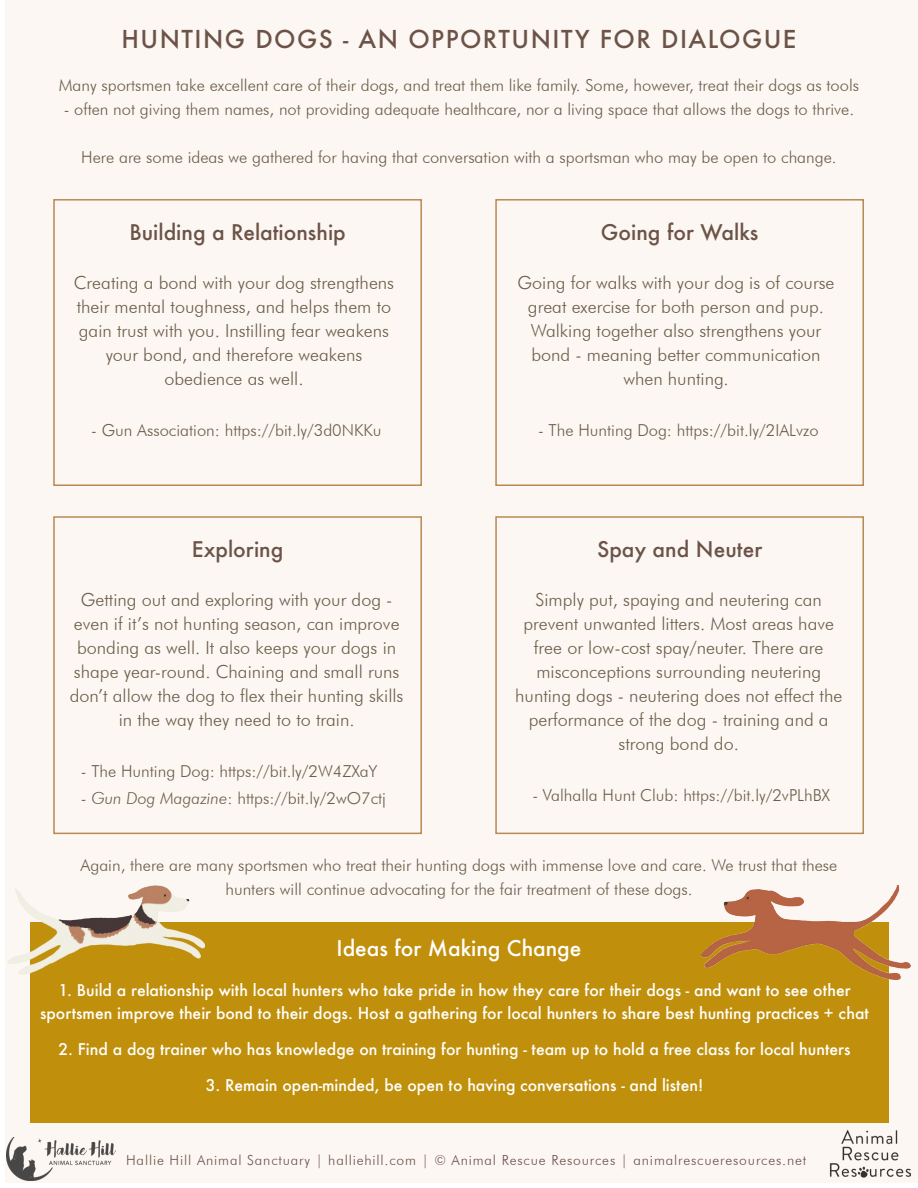
<style>
.page{position:relative;width:918px;height:1188px;background:#fff}
.page>*{position:absolute;margin:0;border:0;box-sizing:border-box;transform-origin:0 0}
.t1{font:500 24px "Futura";letter-spacing:.06em;color:#6c5348}
.t2{font:500 21px "Futura";color:#6c5348}
.t3{font:500 21px "Futura";color:#fff}
.t4{font:300 18px/24px "Futura BT";color:#6b5e4a;text-align:center}
.t5{font:300 16.5px/24px "Futura BT";color:#6b5e4a;text-align:center}
.t6{font:500 15.75px/22.5px "Futura";color:#fff;text-align:center}
.t7{font:300 13.8px "Futura BT";letter-spacing:.06em;color:#6c5348}
.s1{font-style:italic}
</style>
<div class="page">
<div style="left:5px;top:0;width:913px;height:1183px;background:#fdf7f3"></div>
<div style="left:53px;top:199px;width:369px;height:287px;border:2px solid #b88954"></div>
<div style="left:495px;top:199px;width:369px;height:287px;border:2px solid #b88954"></div>
<div style="left:53px;top:516px;width:369px;height:318px;border:2px solid #b88954"></div>
<div style="left:30px;top:922px;width:859px;height:201px;background:#c0900c"></div>
<div style="left:495px;top:516px;width:369px;height:318px;border:2px solid #b88954"></div>
<img style="left:829px;top:1131px;width:82px;height:47px">
<img style="left:7px;top:1137px;width:109px;height:43px">
<img style="left:8px;top:886px;width:197px;height:89px">
<img style="left:702px;top:885px;width:208px;height:95px">
<p class="t1" style="left:122px;top:23px;width:676px">HUNTING DOGS - AN OPPORTUNITY FOR DIALOGUE</p>
<p class="t5" style="left:59px;top:73px;width:802px">Many sportsmen take excellent care of their dogs, and treat them like family. Some, however, treat their dogs as tools</p>
<p class="t5" style="left:64px;top:97px;width:792px">- often not giving them names, not providing adequate healthcare, nor a living space that allows the dogs to thrive.</p>
<p class="t5" style="left:81px;top:145px;width:757px">Here are some ideas we gathered for having that conversation with a sportsman who may be open to change.</p>
<p class="t2" style="left:129px;top:218px;width:218px">Building a Relationship</p>
<p class="t4" style="left:74px;top:271px;width:322px">Creating a bond with your dog strengthens their mental toughness, and helps them to gain trust with you. Instilling fear weakens your bond, and therefore weakens obedience as well.</p>
<p class="t5" style="left:91px;top:418px;width:292px">- Gun Association: https://bit.ly/3d0NKKu</p>
<p class="t2" style="left:192px;top:535px;width:93px">Exploring</p>
<p class="t4" style="left:70px;top:588px;width:335px">Getting out and exploring with your dog - even if it’s not hunting season, can improve bonding as well. It also keeps your dogs in shape year-round. Chaining and small runs don’t allow the dog to flex their hunting skills in the way they need to to train.</p>
<p class="t5" style="left:81px;top:759px;width:298px">- The Hunting Dog: https://bit.ly/2W4ZXaY</p>
<p class="t5" style="left:81px;top:786px;width:307px">- <span class="s1">Gun Dog Magazine</span>: https://bit.ly/2wO7ctj</p>
<p class="t2" style="left:601px;top:218px;width:159px">Going for Walks</p>
<p class="t4" style="left:518px;top:271px;width:319px">Going for walks with your dog is of course great exercise for both person and pup.<br>Walking together also strengthens your bond - meaning better communication when hunting.</p>
<p class="t5" style="left:538px;top:418px;width:282px">- The Hunting Dog: https://bit.ly/2IALvzo</p>
<p class="t2" style="left:597px;top:535px;width:167px">Spay and Neuter</p>
<p class="t4" style="left:515px;top:588px;width:329px">Simply put, spaying and neutering can prevent unwanted litters. Most areas have free or low-cost spay/neuter. There are misconceptions surrounding neutering hunting dogs - neutering does not effect the performance of the dog - training and a strong bond do.</p>
<p class="t5" style="left:532px;top:783px;width:299px">- Valhalla Hunt Club: https://bit.ly/2vPLhBX</p>
<p class="t5" style="left:81px;top:853px;width:758px">Again, there are many sportsmen who treat their hunting dogs with immense love and care. We trust that these hunters will continue advocating for the fair treatment of these dogs.</p>
<p class="t3" style="left:336px;top:934px;width:247px">Ideas for Making Change</p>
<p class="t6" style="left:40px;top:979px;width:830px">1. Build a relationship with local hunters who take pride in how they care for their dogs - and want to see other sportsmen improve their bond to their dogs. Host a gathering for local hunters to share best hunting practices + chat</p>
<p class="t6" style="left:58px;top:1038px;width:794px">2. Find a dog trainer who has knowledge on training for hunting - team up to hold a free class for local hunters</p>
<p class="t6" style="left:206px;top:1074px;width:499px">3. Remain open-minded, be open to having conversations - and listen!</p>
<p class="t7" style="left:126px;top:1151px;width:682px">Hallie Hill Animal Sanctuary | halliehill.com | © Animal Rescue Resources | animalrescueresources.net</p>
</div>
